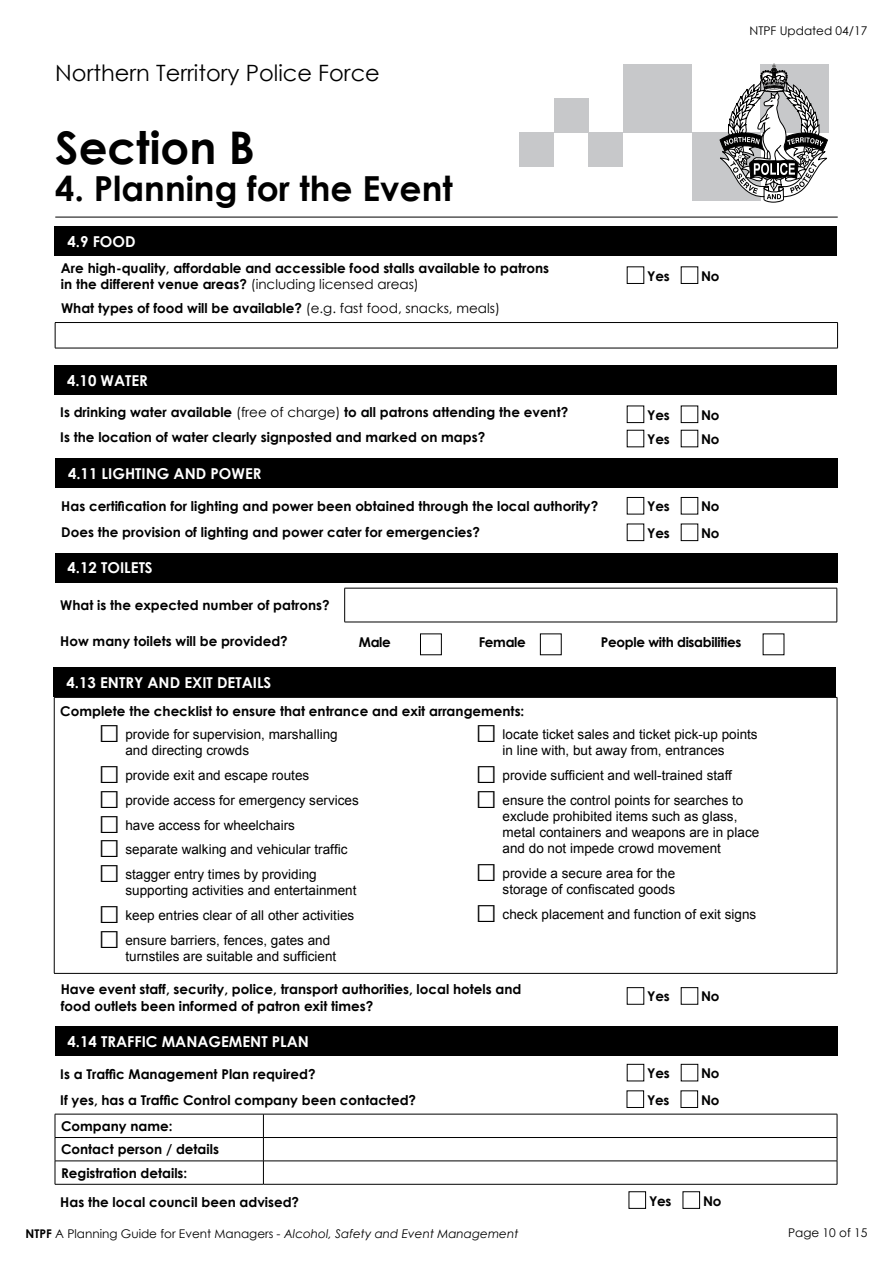
<style>
.page{position:relative;width:893px;height:1263px;background:#fff}
.page>*{position:absolute;margin:0;border:0;box-sizing:border-box;transform-origin:0 0}
.t1{font:700 45px "Century Gothic";color:#000}
.t2{font:700 34.5px "Century Gothic";color:#000}
.t3{font:22.5px "Century Gothic";color:#000}
.t4{font:700 15px "Century Gothic";color:#fff}
.t5{font:700 13.5px/16.2px "Century Gothic";color:#000}
.t6{font:13.5px/16.2px "Arial";color:#000}
.t7{font:700 13.5px "Century Gothic";letter-spacing:-.02em;color:#000}
.t8{font:italic 12px "Century Gothic";color:#000}
.t9{font:12px "Century Gothic";color:#000}
.s1{font-weight:400}
.s2{font-family:"Century Gothic";font-size:36px}
.s3{font-weight:700;font-style:normal}
.s4{font-style:normal}
</style>
<div class="page">
<div style="left:692px;top:133px;width:68px;height:68px;background:#c7c8ca"></div>
<div style="left:623px;top:64px;width:69px;height:69px;background:#c7c8ca"></div>
<div style="left:588px;top:133px;width:35px;height:34px;background:#c7c8ca"></div>
<div style="left:554px;top:98px;width:34px;height:35px;background:#c7c8ca"></div>
<div style="left:520px;top:133px;width:34px;height:34px;background:#c7c8ca"></div>
<svg style="left:720px;top:64px;width:108px;height:138px"></svg>
<hr style="left:55px;top:217px;width:783px;height:1px;background:#000">
<div style="left:55px;top:226px;width:782px;height:30px;background:#000"></div>
<div style="left:627px;top:267px;width:17px;height:17px;border:1px solid #000"></div>
<div style="left:681px;top:267px;width:17px;height:17px;border:1px solid #000"></div>
<hr style="left:55px;top:322px;width:783px;height:1px;background:#000">
<svg style="left:55px;top:323px;width:1px;height:25px"></svg>
<svg style="left:837px;top:323px;width:1px;height:25px"></svg>
<hr style="left:55px;top:348px;width:783px;height:1px;background:#000">
<div style="left:54px;top:365px;width:783px;height:30px;background:#000"></div>
<div style="left:627px;top:406px;width:17px;height:17px;border:1px solid #000"></div>
<div style="left:681px;top:406px;width:17px;height:17px;border:1px solid #000"></div>
<div style="left:55px;top:458px;width:783px;height:30px;background:#000"></div>
<div style="left:627px;top:497px;width:17px;height:17px;border:1px solid #000"></div>
<div style="left:681px;top:497px;width:17px;height:17px;border:1px solid #000"></div>
<div style="left:627px;top:524px;width:17px;height:17px;border:1px solid #000"></div>
<div style="left:681px;top:524px;width:17px;height:17px;border:1px solid #000"></div>
<hr style="left:344px;top:588px;width:493px;height:1px;background:#000">
<hr style="left:344px;top:588px;width:1px;height:34px;background:#000">
<hr style="left:837px;top:588px;width:1px;height:34px;background:#000">
<hr style="left:344px;top:622px;width:493px;height:1px;background:#000">
<div style="left:55px;top:553px;width:782px;height:30px;background:#000"></div>
<div style="left:420px;top:634px;width:22px;height:21px;border:1px solid #000"></div>
<div style="left:54px;top:667px;width:782px;height:30px;background:#000"></div>
<hr style="left:54px;top:697px;width:783px;height:1px;background:#000">
<hr style="left:54px;top:697px;width:1px;height:276px;background:#000">
<hr style="left:837px;top:697px;width:1px;height:276px;background:#000">
<hr style="left:54px;top:973px;width:783px;height:1px;background:#000">
<div style="left:627px;top:987px;width:17px;height:17px;border:1px solid #000"></div>
<div style="left:681px;top:987px;width:17px;height:17px;border:1px solid #000"></div>
<div style="left:55px;top:1026px;width:782px;height:30px;background:#000"></div>
<div style="left:627px;top:1064px;width:17px;height:17px;border:1px solid #000"></div>
<div style="left:681px;top:1064px;width:17px;height:17px;border:1px solid #000"></div>
<hr style="left:55px;top:1114px;width:208px;height:1px;background:#000">
<hr style="left:263px;top:1114px;width:574px;height:1px;background:#000">
<hr style="left:55px;top:1137px;width:208px;height:1px;background:#000">
<hr style="left:263px;top:1137px;width:574px;height:1px;background:#000">
<hr style="left:55px;top:1160px;width:208px;height:1px;background:#000">
<svg style="left:55px;top:1114px;width:1px;height:70px"></svg>
<hr style="left:263px;top:1160px;width:574px;height:1px;background:#000">
<svg style="left:263px;top:1114px;width:1px;height:70px"></svg>
<svg style="left:837px;top:1114px;width:1px;height:70px"></svg>
<hr style="left:55px;top:1184px;width:208px;height:1px;background:#000">
<hr style="left:263px;top:1184px;width:574px;height:1px;background:#000">
<div style="left:627px;top:1091px;width:17px;height:17px;border:1px solid #000"></div>
<div style="left:681px;top:1091px;width:17px;height:17px;border:1px solid #000"></div>
<h3 class="t3" style="left:55px;top:57px;width:326px">Northern Territory Police Force</h3>
<h1 class="t1" style="left:55px;top:113px;width:201px">Section B</h1>
<h2 class="t2" style="left:55px;top:163px;width:399px">4. Planning for the Event</h2>
<p class="t4" style="left:68px;top:230px;width:70px">4.9 FOOD</p>
<p class="t5" style="left:61px;top:259px;width:490px">Are high-quality, affordable and accessible food stalls available to patrons in the different venue areas? <span class="s1">(including licensed areas)</span></p>
<p class="t5" style="left:647px;top:267px;width:24px">Yes</p>
<p class="t5" style="left:701px;top:267px;width:20px">No</p>
<p class="t5" style="left:61px;top:300px;width:440px">What types of food will be available? <span class="s1">(e.g. fast food, snacks, meals)</span></p>
<p class="t9" style="left:749px;top:22px;width:119px">NTPF Updated 04/17</p>
<p class="t4" style="left:67px;top:369px;width:82px">4.10 WATER</p>
<p class="t5" style="left:60px;top:398px;width:510px;line-height:25.5px">Is drinking water available <span class="s1">(free of charge)</span> to all patrons attending the event?<br>Is the location of water clearly signposted and marked on maps?</p>
<p class="t5" style="left:647px;top:406px;width:24px">Yes</p>
<p class="t5" style="left:701px;top:406px;width:20px">No</p>
<p class="t5" style="left:647px;top:430px;width:24px">Yes</p>
<p class="t5" style="left:701px;top:430px;width:20px">No</p>
<p class="t4" style="left:68px;top:462px;width:195px">4.11 LIGHTING AND POWER</p>
<p class="t5" style="left:61px;top:493px;width:539px;line-height:25.5px">Has certification for lighting and power been obtained through the local authority?<br>Does the provision of lighting and power cater for emergencies?</p>
<p class="t5" style="left:647px;top:498px;width:24px">Yes</p>
<p class="t5" style="left:701px;top:498px;width:20px">No</p>
<p class="t5" style="left:647px;top:524px;width:24px">Yes</p>
<p class="t5" style="left:701px;top:524px;width:20px">No</p>
<p class="t4" style="left:68px;top:557px;width:87px">4.12 TOILETS</p>
<p class="t5" style="left:60px;top:596px;width:271px">What is the expected number of patrons?</p>
<p class="t5" style="left:60px;top:633px;width:229px">How many toilets will be provided?</p>
<p class="t5" style="left:359px;top:634px;width:34px">Male</p>
<p class="t5" style="left:479px;top:634px;width:49px">Female</p>
<p class="t7" style="left:601px;top:632px;width:142px">People with disabilities</p>
<p class="t4" style="left:67px;top:671px;width:206px">4.13 ENTRY AND EXIT DETAILS</p>
<p class="t5" style="left:60px;top:702px;width:466px">Complete the checklist to ensure that entrance and exit arrangements:</p>
<p class="t6" style="left:125px;top:726px;width:214px;text-indent:-27px"><span class="s2">□</span> provide for supervision, marshalling and directing crowds</p>
<p class="t6" style="left:98px;top:767px;width:212px"><span class="s2">□</span> provide exit and escape routes</p>
<p class="t6" style="left:98px;top:792px;width:262px"><span class="s2">□</span> provide access for emergency services</p>
<p class="t6" style="left:98px;top:817px;width:198px"><span class="s2">□</span> have access for wheelchairs</p>
<p class="t6" style="left:98px;top:841px;width:251px"><span class="s2">□</span> separate walking and vehicular traffic</p>
<p class="t6" style="left:125px;top:866px;width:233px;text-indent:-27px"><span class="s2">□</span> stagger entry times by providing supporting activities and entertainment</p>
<p class="t6" style="left:98px;top:907px;width:257px"><span class="s2">□</span> keep entries clear of all other activities</p>
<p class="t6" style="left:125px;top:932px;width:212px;text-indent:-27px"><span class="s2">□</span> ensure barriers, fences, gates and turnstiles are suitable and sufficient</p>
<p class="t6" style="left:476px;top:726px;width:284px;text-align:center"><span class="s2">□</span> locate ticket sales and ticket pick-up points in line with, but away from, entrances</p>
<p class="t6" style="left:476px;top:767px;width:258px"><span class="s2">□</span> provide sufficient and well-trained staff</p>
<p class="t6" style="left:503px;top:792px;width:258px;text-indent:-27px"><span class="s2">□</span> ensure the control points for searches to exclude prohibited items such as glass, metal containers and weapons are in place and do not impede crowd movement</p>
<p class="t6" style="left:476px;top:865px;width:201px;text-align:right"><span class="s2">□</span> provide a secure area for the storage of confiscated goods</p>
<p class="t6" style="left:476px;top:906px;width:282px"><span class="s2">□</span> check placement and function of exit signs</p>
<p class="t5" style="left:61px;top:981px;width:462px">Have event staff, security, police, transport authorities, local hotels and food outlets been informed of patron exit times?</p>
<p class="t5" style="left:647px;top:988px;width:24px">Yes</p>
<p class="t5" style="left:701px;top:988px;width:20px">No</p>
<p class="t4" style="left:68px;top:1030px;width:243px">4.14 TRAFFIC MANAGEMENT PLAN</p>
<p class="t5" style="left:60px;top:1066px;width:257px">Is a Traffic Management Plan required?</p>
<p class="t5" style="left:60px;top:1086px;width:357px;line-height:25.8px">If yes, has a Traffic Control company been contacted?<br>Company name:</p>
<p class="t5" style="left:61px;top:1137px;width:159px;line-height:23.4px">Contact person / details<br>Registration details:</p>
<p class="t5" style="left:647px;top:1064px;width:24px">Yes</p>
<p class="t5" style="left:701px;top:1064px;width:20px">No</p>
<p class="t5" style="left:647px;top:1091px;width:24px">Yes</p>
<p class="t5" style="left:701px;top:1091px;width:20px">No</p>
<p class="t5" style="left:60px;top:1193px;width:240px">Has the local council been advised?</p>
<p class="t5" style="left:649px;top:1192px;width:24px">Yes</p>
<p class="t5" style="left:703px;top:1192px;width:20px">No</p>
<p class="t8" style="left:26px;top:1225px;width:494px"><span class="s3">NTPF</span> <span class="s4">A Planning Guide for Event Managers</span> - Alcohol, Safety and Event Management</p>
<p class="t9" style="left:788px;top:1225px;width:81px">Page 10 of 15</p>
</div>
